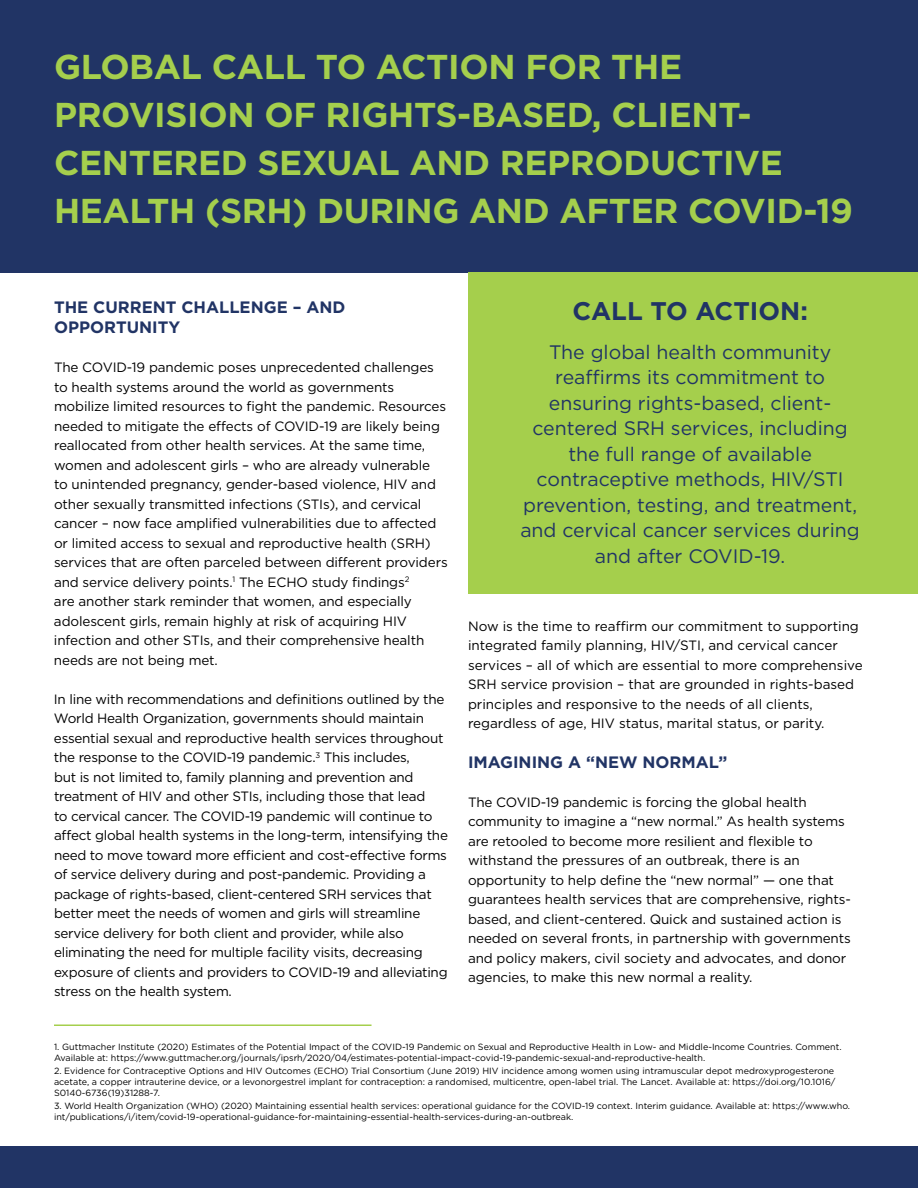
<style>
.page{position:relative;width:918px;height:1188px;background:#fff}
.page>*{position:absolute;margin:0;border:0;box-sizing:border-box;transform-origin:0 0}
.t1{font:700 34.5px/48px "Gotham";letter-spacing:-.01em;color:#a5cf4d}
.t2{font:700 25.5px "Gotham";color:#213465}
.t3{font:19.5px/25.5px "Gotham";color:#213465;text-align:center}
.t4{font:700 16.5px/19.8px "Gotham";color:#213465}
.t5{font:13.5px/19.5px "Gotham";letter-spacing:-.01em;color:#000}
.t6{font:9px/10.8px "Gotham";color:#000}
</style>
<div class="page">
<div style="left:0;top:0;width:918px;height:272px;background:#213465"></div>
<div style="left:468px;top:272px;width:450px;height:322px;background:#a5cf4c"></div>
<hr style="left:54px;top:1024px;width:318px;height:2px;background:#a5cf4d">
<div style="left:0;top:1147px;width:918px;height:41px;background:#213465"></div>
<h1 class="t1" style="left:54px;top:42px;width:801px">GLOBAL CALL TO ACTION FOR THE PROVISION OF RIGHTS-BASED, CLIENT-CENTERED SEXUAL AND REPRODUCTIVE HEALTH (SRH) DURING AND AFTER COVID-19</h1>
<p class="t4" style="left:54px;top:298px;width:293px">THE CURRENT CHALLENGE – AND<br>OPPORTUNITY</p>
<p class="t5" style="left:54px;top:357px;width:395px">The COVID-19 pandemic poses unprecedented challenges to health systems around the world as governments mobilize limited resources to fight the pandemic. Resources needed to mitigate the effects of COVID-19 are likely being reallocated from other health services. At the same time, women and adolescent girls – who are already vulnerable<br>to unintended pregnancy, gender-based violence, HIV and other sexually transmitted infections (STIs), and cervical cancer – now face amplified vulnerabilities due to affected or limited access to sexual and reproductive health (SRH) services that are often parceled between different providers and service delivery points.<sup>1</sup> The ECHO study findings<sup>2<br></sup>are another stark reminder that women, and especially adolescent girls, remain highly at risk of acquiring HIV infection and other STIs, and their comprehensive health needs are not being met.</p>
<p class="t5" style="left:54px;top:689px;width:396px">In line with recommendations and definitions outlined by the World Health Organization, governments should maintain essential sexual and reproductive health services throughout the response to the COVID-19 pandemic.<sup>3</sup> This includes,<br>but is not limited to, family planning and prevention and treatment of HIV and other STIs, including those that lead<br>to cervical cancer. The COVID-19 pandemic will continue to affect global health systems in the long-term, intensifying the need to move toward more efficient and cost-effective forms of service delivery during and post-pandemic. Providing a package of rights-based, client-centered SRH services that better meet the needs of women and girls will streamline service delivery for both client and provider, while also eliminating the need for multiple facility visits, decreasing exposure of clients and providers to COVID-19 and alleviating stress on the health system.</p>
<h2 class="t2" style="left:572px;top:294px;width:237px">CALL TO ACTION:</h2>
<p class="t3" style="left:520px;top:339px;width:341px">The global health community reaffirms its commitment to ensuring rights-based, client&shy;centered SRH services, including the full range of available contraceptive methods, HIV/STI prevention, testing, and treatment, and cervical cancer services during and after COVID-19.</p>
<p class="t5" style="left:468px;top:616px;width:396px">Now is the time to reaffirm our commitment to supporting integrated family planning, HIV/STI, and cervical cancer services – all of which are essential to more comprehensive SRH service provision – that are grounded in rights-based principles and responsive to the needs of all clients, regardless of age, HIV status, marital status, or parity.</p>
<p class="t4" style="left:468px;top:752px;width:261px">IMAGINING A “NEW NORMAL”</p>
<p class="t5" style="left:468px;top:792px;width:384px">The COVID-19 pandemic is forcing the global health community to imagine a “new normal.” As health systems are retooled to become more resilient and flexible to withstand the pressures of an outbreak, there is an opportunity to help define the “new normal” — one that guarantees health services that are comprehensive, rights&shy;based, and client-centered. Quick and sustained action is needed on several fronts, in partnership with governments and policy makers, civil society and advocates, and donor agencies, to make this new normal a reality.</p>
<p class="t6" style="left:54px;top:1041px;width:789px">1. Guttmacher Institute (2020) Estimates of the Potential Impact of the COVID-19 Pandemic on Sexual and Reproductive Health in Low- and Middle-Income Countries. Comment.<br>Available at: https://www.guttmacher.org/journals/ipsrh/2020/04/estimates-potential-impact-covid-19-pandemic-sexual-and-reproductive-health.</p>
<p class="t6" style="left:54px;top:1065px;width:783px;text-align:justify">2. Evidence for Contraceptive Options and HIV Outcomes (ECHO) Trial Consortium (June 2019) HIV incidence among women using intramuscular depot medroxyprogesterone acetate, a copper intrauterine device, or a levonorgestrel implant for contraception: a randomised, multicentre, open-label trial. The Lancet. Available at: https://doi.org/10.1016/ S0140-6736(19)31288-7.</p>
<p class="t6" style="left:54px;top:1100px;width:798px">3. World Health Organization (WHO) (2020) Maintaining essential health services: operational guidance for the COVID-19 context. Interim guidance. Available at: https://www.who. int/publications/i/item/covid-19-operational-guidance-for-maintaining-essential-health-services-during-an-outbreak.</p>
</div>
